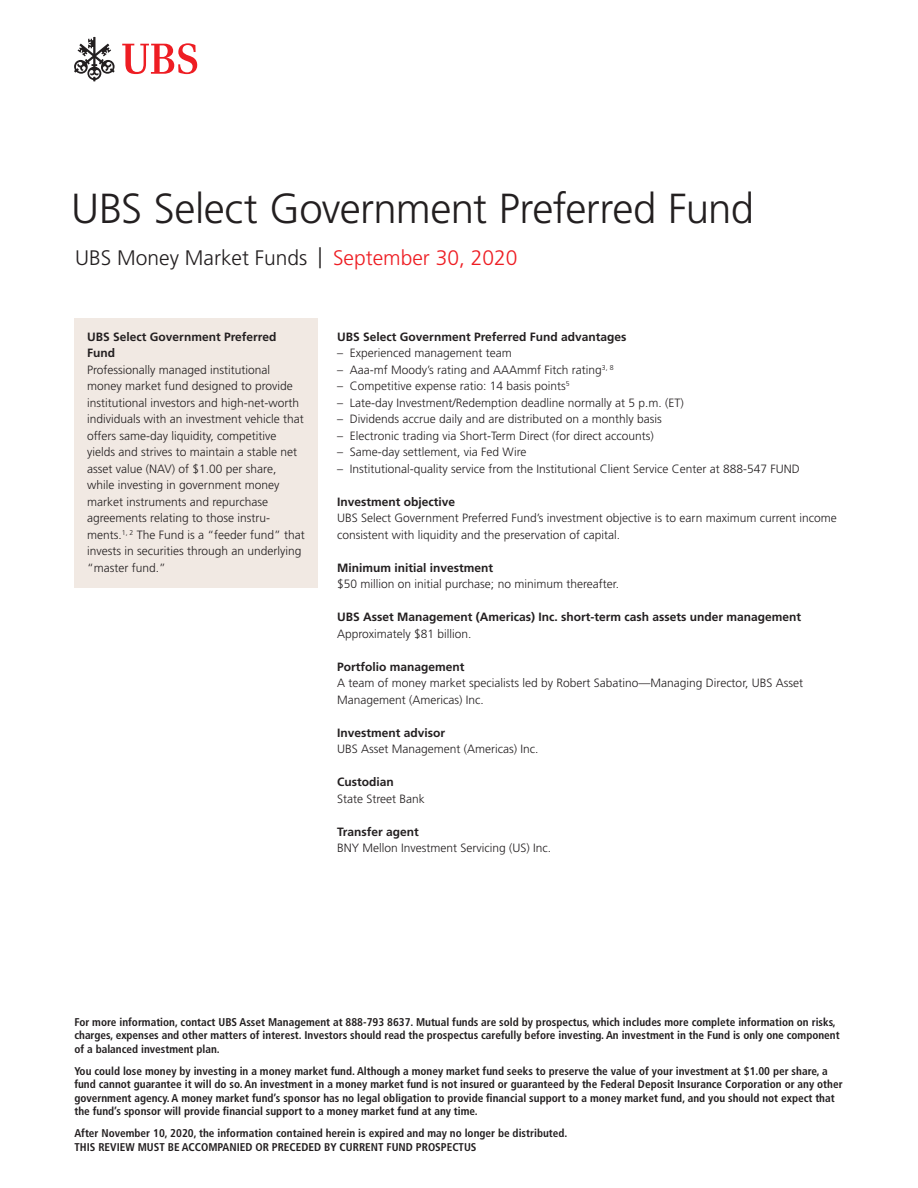
<style>
.page{position:relative;width:918px;height:1188px;background:#fff}
.page>*{position:absolute;margin:0;border:0;box-sizing:border-box;transform-origin:0 0}
.t1{font:300 42px "Frutiger LT Std";letter-spacing:-.015em;color:#231f20}
.t2{font:300 21px "Frutiger LT Std";color:#231f20}
.t3{font:300 12px/16.5px "Frutiger LT Std";color:#231f20}
.t4{font:700 12px/16.5px "Frutiger LT Std";color:#231f20}
.t5{font:700 condensed 11.25px/13.5px "Frutiger LT Std";color:#231f20}
.s1{color:#ee1d23}
.s2{font-weight:700}
.s3{font-weight:300}
</style>
<div class="page">
<div style="left:74px;top:319px;width:244px;height:269px;background:#f1e9e3"></div>
<svg style="left:74px;top:37px;width:41px;height:44px"></svg>
<svg style="left:122px;top:43px;width:75px;height:31px"></svg>
<h1 class="t1" style="left:71px;top:185px;width:685px">UBS Select Government Preferred Fund</h1>
<p class="t2" style="left:75px;top:246px;width:444px">UBS Money Market Funds | <span class="s1">September 30, 2020</span></p>
<p class="t3" style="left:87px;top:328px;width:219px"><span class="s2">UBS Select Government Preferred Fund<br></span>Professionally managed institutional money market fund designed to provide institutional investors and high-net-worth individuals with an investment vehicle that offers same-day liquidity, competitive yields and strives to maintain a stable net asset value (NAV) of $1.00 per share, while investing in government money market instruments and repurchase agreements relating to those instru&shy;ments.<sup>1,</sup> <sup>2</sup> The Fund is a “feeder fund” that invests in securities through an underlying “master fund.”</p>
<p class="t4" style="left:337px;top:328px;width:291px">UBS Select Government Preferred Fund advantages</p>
<p class="t3" style="left:337px;top:345px;width:176px">– Experienced management team</p>
<p class="t3" style="left:337px;top:361px;width:278px">– Aaa-mf Moody’s rating and AAAmmf Fitch rating<sup>3,</sup> <sup>8</sup></p>
<p class="t3" style="left:337px;top:378px;width:234px">– Competitive expense ratio: 14 basis points<sup>5</sup></p>
<p class="t3" style="left:337px;top:394px;width:348px">– Late-day Investment/Redemption deadline normally at 5 p.m. (ET)</p>
<p class="t3" style="left:337px;top:411px;width:326px">– Dividends accrue daily and are distributed on a monthly basis</p>
<p class="t3" style="left:337px;top:427px;width:318px">– Electronic trading via Short-Term Direct (for direct accounts)</p>
<p class="t3" style="left:337px;top:444px;width:191px">– Same-day settlement, via Fed Wire</p>
<p class="t3" style="left:337px;top:460px;width:464px">– Institutional-quality service from the Institutional Client Service Center at 888-547 FUND</p>
<p class="t3" style="left:337px;top:493px;width:501px"><span class="s2">Investment objective<br></span>UBS Select Government Preferred Fund’s investment objective is to earn maximum current income consistent with liquidity and the preservation of capital.</p>
<p class="t3" style="left:337px;top:559px;width:283px"><span class="s2">Minimum initial investment<br></span>$50 million on initial purchase; no minimum thereafter.</p>
<p class="t4" style="left:337px;top:609px;width:466px">UBS Asset Management (Americas) Inc. short-term cash assets under management<br><span class="s3">Approximately $81 billion.</span></p>
<p class="t3" style="left:337px;top:658px;width:468px"><span class="s2">Portfolio management<br></span>A team of money market specialists led by Robert Sabatino—Managing Director, UBS Asset<br>Management (Americas) Inc.</p>
<p class="t3" style="left:337px;top:724px;width:203px"><span class="s2">Investment advisor<br></span>UBS Asset Management (Americas) Inc.</p>
<p class="t3" style="left:337px;top:774px;width:89px"><span class="s2">Custodian<br></span>State Street Bank</p>
<p class="t3" style="left:337px;top:823px;width:216px"><span class="s2">Transfer agent<br></span>BNY Mellon Investment Servicing (US) Inc.</p>
<p class="t5" style="left:74px;top:1015px;width:767px">For more information, contact UBS Asset Management at 888-793 8637. Mutual funds are sold by prospectus, which includes more complete information on risks, charges, expenses and other matters of interest. Investors should read the prospectus carefully before investing. An investment in the Fund is only one component of a balanced investment plan.</p>
<p class="t5" style="left:74px;top:1064px;width:770px">You could lose money by investing in a money market fund. Although a money market fund seeks to preserve the value of your investment at $1.00 per share, a fund cannot guarantee it will do so. An investment in a money market fund is not insured or guaranteed by the Federal Deposit Insurance Corporation or any other government agency. A money market fund’s sponsor has no legal obligation to provide fnancial support to a money market fund, and you should not expect that the fund’s sponsor will provide fnancial support to a money market fund at any time.</p>
<p class="t5" style="left:74px;top:1127px;width:495px">After November 10, 2020, the information contained herein is expired and may no longer be distributed.<br>THIS REVIEW MUST BE ACCOMPANIED OR PRECEDED BY CURRENT FUND PROSPECTUS</p>
</div>
